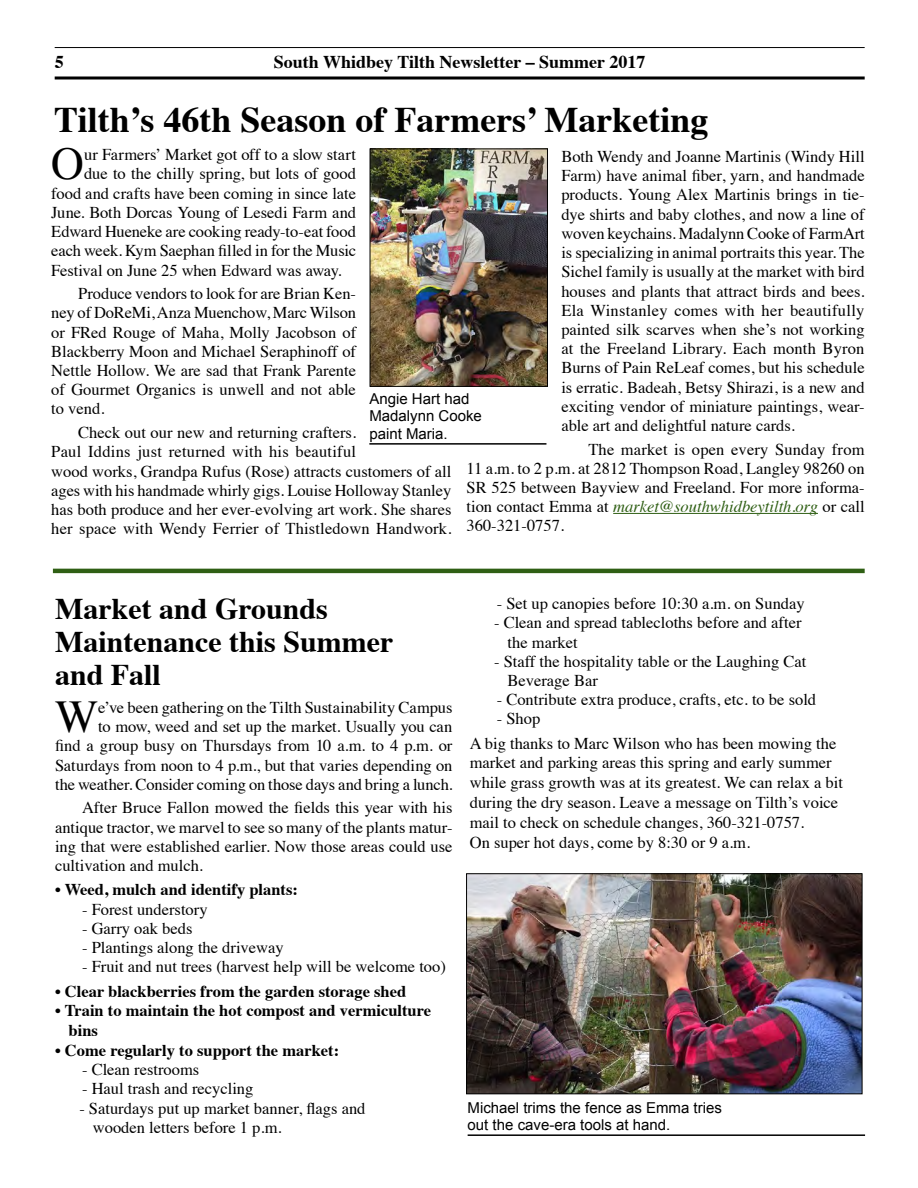
<style>
.page{position:relative;width:918px;height:1188px;background:#fff}
.page>*{position:absolute;margin:0;border:0;box-sizing:border-box;transform-origin:0 0}
.t1{font:45.45px "Times";color:#000}
.t2{font:700 36px "Times";color:#000}
.t3{font:700 30px/33px "Times";color:#000}
.t4{font:700 18px "Times";color:#000}
.t5{font:16.5px/19.2px "Times";color:#000}
.t6{font:700 16.5px/19.8px "Times";color:#000}
.t7{font:15px/17.2px "Arial";color:#000}
.s1{font-style:italic;color:#2f5f14}
</style>
<div class="page">
<hr style="left:55px;top:47px;width:810px;height:1px;background:#000">
<svg style="left:55px;top:76px;width:810px;height:4px;background:#3f3f3f"></svg>
<img style="left:468px;top:875px;width:392px;height:217px">
<div style="left:466px;top:873px;width:396px;height:221px;border:1px solid #000"></div>
<hr style="left:468px;top:1134px;width:397px;height:2px;background:#000">
<hr style="left:53px;top:569px;width:812px;height:4px;background:#2f5f14">
<hr style="left:613px;top:513px;width:205px;height:1px;background:#2f5f14">
<img style="left:372px;top:151px;width:174px;height:234px">
<div style="left:370px;top:149px;width:178px;height:238px;border:1px solid #000"></div>
<hr style="left:369px;top:443px;width:177px;height:2px;background:#000">
<p class="t4" style="left:55px;top:44px;width:10px">5</p>
<p class="t4" style="left:274px;top:44px;width:373px">South Whidbey Tilth Newsletter – Summer 2017</p>
<h2 class="t2" style="left:54px;top:86px;width:656px">Tilth’s 46th Season of Farmers’ Marketing</h2>
<h1 class="t1" style="left:51px;top:122px;width:34px">O</h1>
<p class="t5" style="left:84px;top:144px;width:273px">ur Farmers’ Market got off to a slow start</p>
<p class="t5" style="left:561px;top:146px;width:305px;text-align:justify">Both Wendy and Joanne Martinis (Windy Hill Farm) have animal fiber, yarn, and handmade products. Young Alex Martinis brings in tie&shy;dye shirts and baby clothes, and now a line of woven keychains. Madalynn Cooke of FarmArt is specializing in animal portraits this year. The Sichel family is usually at the market with bird houses and plants that attract birds and bees.<br>Ela Winstanley comes with her beautifully painted silk scarves when she’s not working at the Freeland Library. Each month Byron Burns of Pain ReLeaf comes, but his schedule is erratic. Badeah, Betsy Shirazi, is a new and exciting vendor of miniature paintings, wear&shy;able art and delightful nature cards.</p>
<p class="t5" style="left:467px;top:438px;width:400px;text-align:justify;text-indent:122px">The market is open every Sunday from 11 a.m. to 2 p.m. at 2812 Thompson Road, Langley 98260 on SR 525 between Bayview and Freeland. For more informa&shy;tion contact Emma at <span class="s1">market@southwhidbeytilth.org</span> or call 360-321-0757.</p>
<p class="t5" style="left:84px;top:163px;width:273px">due to the chilly spring, but lots of good</p>
<p class="t5" style="left:51px;top:182px;width:306px">food and crafts have been coming in since late</p>
<p class="t5" style="left:51px;top:201px;width:306px">June. Both Dorcas Young of Lesedi Farm and</p>
<p class="t5" style="left:51px;top:221px;width:306px">Edward Hueneke are cooking ready-to-eat food</p>
<p class="t5" style="left:51px;top:240px;width:306px">each week. Kym Saephan filled in for the Music</p>
<p class="t5" style="left:51px;top:259px;width:292px">Festival on June 25 when Edward was away.</p>
<p class="t5" style="left:51px;top:283px;width:306px;text-align:justify;text-indent:27px">Produce vendors to look for are Brian Ken&shy;ney of DoReMi, Anza Muenchow, Marc Wilson or FRed Rouge of Maha, Molly Jacobson of Blackberry Moon and Michael Seraphinoff of Nettle Hollow. We are sad that Frank Parente of Gourmet Organics is unwell and not able to vend.</p>
<p class="t5" style="left:51px;top:422px;width:402px;text-indent:27px">Check out our new and returning crafters.<br>Paul Iddins just returned with his beautiful<br>wood works, Grandpa Rufus (Rose) attracts customers of all ages with his handmade whirly gigs. Louise Holloway Stanley has both produce and her ever-evolving art work. She shares her space with Wendy Ferrier of Thistledown Handwork.</p>
<p class="t7" style="left:369px;top:390px;width:114px">Angie Hart had<br>Madalynn Cooke paint Maria.</p>
<h3 class="t3" style="left:55px;top:589px;width:340px">Market and Grounds<br>Maintenance this Summer and Fall</h3>
<h1 class="t1" style="left:55px;top:674px;width:44px">W</h1>
<p class="t5" style="left:55px;top:696px;width:399px;text-align:right">e’ve been gathering on the Tilth Sustainability Campus<br>to mow, weed and set up the market. Usually you can<br>find a group busy on Thursdays from 10 a.m. to 4 p.m. or Saturdays from noon to 4 p.m., but that varies depending on the weather. Consider coming on those days and bring a lunch.</p>
<p class="t5" style="left:55px;top:797px;width:399px;text-align:justify;text-indent:27px">After Bruce Fallon mowed the fields this year with his antique tractor, we marvel to see so many of the plants matur&shy;ing that were established earlier. Now those areas could use cultivation and mulch.</p>
<p class="t6" style="left:55px;top:878px;width:244px">• Weed, mulch and identify plants:</p>
<p class="t5" style="left:82px;top:898px;width:127px">- Forest understory</p>
<p class="t5" style="left:82px;top:917px;width:112px">- Garry oak beds</p>
<p class="t5" style="left:82px;top:936px;width:203px">- Plantings along the driveway</p>
<p class="t5" style="left:82px;top:956px;width:365px">- Fruit and nut trees (harvest help will be welcome too)</p>
<p class="t6" style="left:55px;top:979px;width:353px">• Clear blackberries from the garden storage shed</p>
<p class="t6" style="left:69px;top:999px;width:364px;text-indent:-13px">• Train to maintain the hot compost and vermiculture bins</p>
<p class="t6" style="left:55px;top:1039px;width:286px">• Come regularly to support the market:</p>
<p class="t5" style="left:82px;top:1059px;width:119px">- Clean restrooms</p>
<p class="t5" style="left:82px;top:1078px;width:173px">- Haul trash and recycling</p>
<p class="t5" style="left:93px;top:1097px;width:274px;text-indent:-13px">- Saturdays put up market banner, flags and wooden letters before 1 p.m.</p>
<p class="t5" style="left:497px;top:593px;width:309px">- Set up canopies before 10:30 a.m. on Sunday</p>
<p class="t5" style="left:508px;top:612px;width:295px;text-indent:-13px">- Clean and spread tablecloths before and after the market</p>
<p class="t5" style="left:508px;top:650px;width:300px;text-indent:-13px">- Staff the hospitality table or the Laughing Cat<br>Beverage Bar</p>
<p class="t5" style="left:497px;top:689px;width:321px">- Contribute extra produce, crafts, etc. to be sold</p>
<p class="t5" style="left:470px;top:705px;width:368px;line-height:24.3px;text-indent:27px">- Shop<br>A big thanks to Marc Wilson who has been mowing the</p>
<p class="t5" style="left:470px;top:752px;width:375px;line-height:19.8px">market and parking areas this spring and early summer while grass growth was at its greatest. We can relax a bit during the dry season. Leave a message on Tilth’s voice mail to check on schedule changes, 360-321-0757.<br>On super hot days, come by 8:30 or 9 a.m.</p>
<p class="t7" style="left:468px;top:1099px;width:256px">Michael trims the fence as Emma tries out the cave-era tools at hand.</p>
</div>
